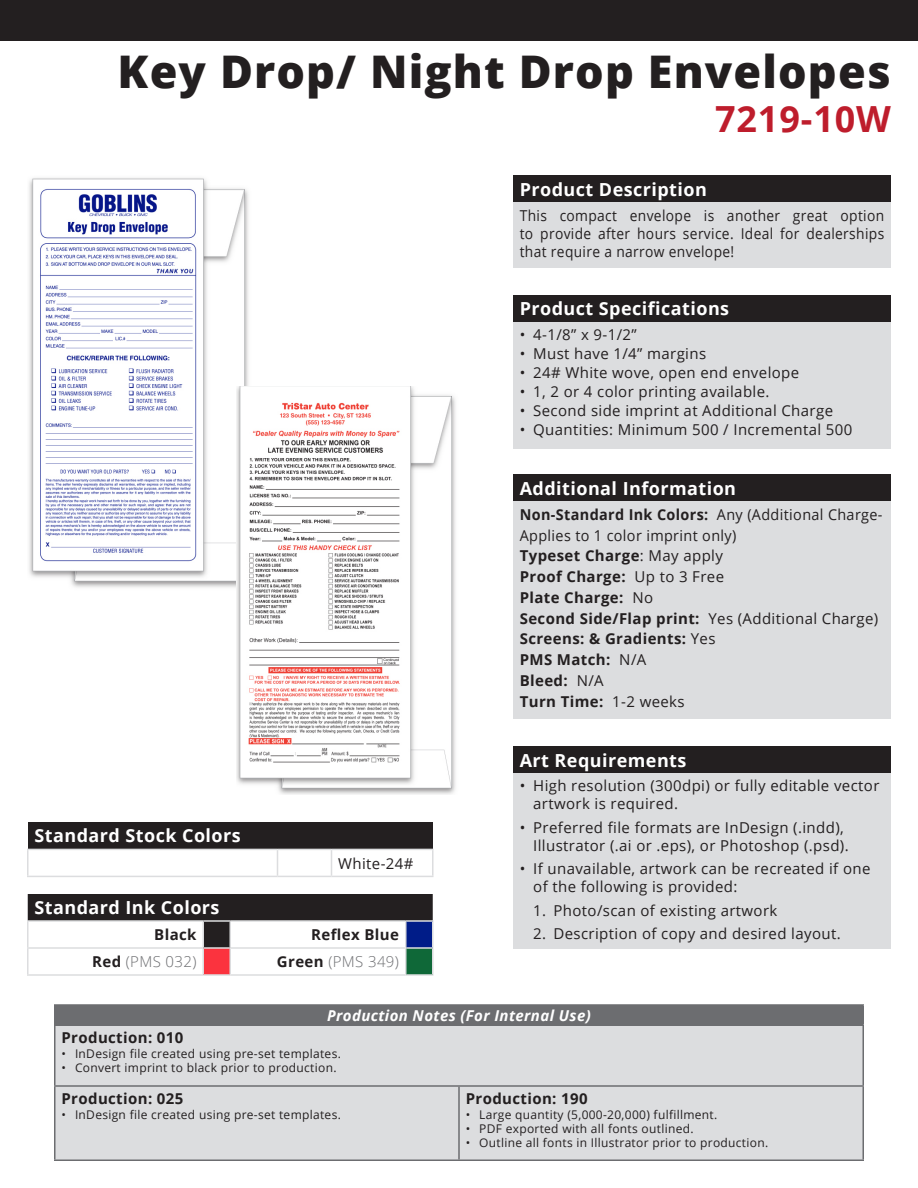
<style>
.page{position:relative;width:918px;height:1188px;background:#fff}
.page>*{position:absolute;margin:0;border:0;box-sizing:border-box;transform-origin:0 0}
.t1{font:800 45px "Open Sans";letter-spacing:.025em;color:#231f20}
.t2{font:700 36px "Open Sans";letter-spacing:.025em;color:#be1d2c}
.t3{font:700 18px "Open Sans";letter-spacing:.025em;color:#fff}
.t4{font:15px/18px "Open Sans";letter-spacing:.025em;color:#231f20}
.t5{font:700 15px "Open Sans";letter-spacing:.025em;color:#231f20}
.t6{font:15px/18px "Open Sans";letter-spacing:.025em;color:#231f20;text-align:justify;scale:.92 1}
.t7{font:700 15px "Open Sans";letter-spacing:.025em;color:#231f20;scale:.96 1}
.t8{font:italic 700 15px "Open Sans";letter-spacing:.025em;color:#fff}
.t9{font:15px "Open Sans";letter-spacing:.025em;color:#231f20;scale:.96 1}
.t10{font:300 15px "Open Sans";letter-spacing:.025em;color:#6c6d70}
.t11{font:12px "Open Sans";letter-spacing:.025em;color:#231f20}
.s1{font-weight:400}
.s2{font-weight:700;color:#231f20}
</style>
<div class="page">
<div style="left:0;top:0;width:918px;height:40px;background:#231f20"></div>
<div style="left:513px;top:176px;width:378px;height:26px;background:#231f20"></div>
<div style="left:513px;top:202px;width:378px;height:66px;background:#dcdddf"></div>
<div style="left:513px;top:295px;width:378px;height:27px;background:#231f20"></div>
<div style="left:513px;top:322px;width:378px;height:126px;background:#dcdddf"></div>
<div style="left:513px;top:474px;width:378px;height:27px;background:#231f20"></div>
<div style="left:513px;top:501px;width:378px;height:218px;background:#dcdddf"></div>
<div style="left:513px;top:746px;width:378px;height:27px;background:#231f20"></div>
<div style="left:513px;top:773px;width:378px;height:176px;background:#dcdddf"></div>
<div style="left:28px;top:822px;width:405px;height:27px;background:#231f20"></div>
<hr style="left:27px;top:849px;width:251px;height:1px;background:#dcdddf">
<svg style="left:27px;top:850px;width:1px;height:26px"></svg>
<hr style="left:278px;top:849px;width:54px;height:1px;background:#dcdddf">
<svg style="left:277px;top:850px;width:1px;height:26px"></svg>
<hr style="left:332px;top:849px;width:102px;height:1px;background:#dcdddf">
<svg style="left:331px;top:850px;width:1px;height:26px"></svg>
<hr style="left:432px;top:850px;width:2px;height:26px;background:#dcdddf">
<hr style="left:27px;top:876px;width:251px;height:1px;background:#dcdddf">
<hr style="left:278px;top:876px;width:54px;height:1px;background:#dcdddf">
<hr style="left:332px;top:876px;width:102px;height:1px;background:#dcdddf">
<hr style="left:406px;top:920px;width:28px;height:2px;background:#dcdddf">
<hr style="left:432px;top:922px;width:2px;height:25px;background:#dcdddf">
<hr style="left:406px;top:947px;width:28px;height:2px;background:#dcdddf">
<svg style="left:27px;top:894px;width:406px;height:80px"></svg>
<hr style="left:432px;top:949px;width:2px;height:25px;background:#dcdddf">
<hr style="left:27px;top:974px;width:176px;height:2px;background:#dcdddf">
<hr style="left:203px;top:974px;width:27px;height:2px;background:#dcdddf">
<hr style="left:230px;top:974px;width:176px;height:2px;background:#dcdddf">
<hr style="left:406px;top:974px;width:28px;height:2px;background:#dcdddf">
<img style="left:29px;top:178px;width:220px;height:416px">
<img style="left:237px;top:387px;width:219px;height:408px">
<div style="left:55px;top:1005px;width:808px;height:20px;background:#6c6d70"></div>
<div style="left:56px;top:1026px;width:806px;height:134px;background:#dcdddf"></div>
<hr style="left:54px;top:1004px;width:405px;height:2px;background:#6c6d70">
<svg style="left:54px;top:1006px;width:1px;height:18px"></svg>
<hr style="left:459px;top:1004px;width:405px;height:2px;background:#6c6d70">
<svg style="left:863px;top:1006px;width:1px;height:18px"></svg>
<hr style="left:54px;top:1024px;width:405px;height:2px;background:#6c6d70">
<hr style="left:54px;top:1026px;width:2px;height:59px;background:#6c6d70">
<hr style="left:459px;top:1024px;width:405px;height:2px;background:#6c6d70">
<hr style="left:862px;top:1026px;width:2px;height:59px;background:#6c6d70">
<hr style="left:54px;top:1085px;width:405px;height:2px;background:#6c6d70">
<hr style="left:54px;top:1087px;width:2px;height:73px;background:#6c6d70">
<hr style="left:459px;top:1085px;width:405px;height:2px;background:#6c6d70">
<hr style="left:458px;top:1087px;width:2px;height:73px;background:#6c6d70">
<hr style="left:862px;top:1087px;width:2px;height:73px;background:#6c6d70">
<hr style="left:54px;top:1160px;width:405px;height:1px;background:#6c6d70">
<hr style="left:459px;top:1160px;width:405px;height:1px;background:#6c6d70">
<p class="t1" style="left:118px;top:38px;width:775px">Key Drop/ Night Drop Envelopes</p>
<p class="t2" style="left:715px;top:93px;width:178px">7219-10W</p>
<p class="t3" style="left:520px;top:177px;width:189px">Product Description</p>
<p class="t6" style="left:520px;top:206px;width:398px">This compact envelope is another great option to provide after hours service. Ideal for dealerships that require a narrow envelope!</p>
<p class="t3" style="left:520px;top:296px;width:211px">Product Specifications</p>
<p class="t4" style="left:520px;top:325px;width:119px">• 4-1/8” x 9-1/2”</p>
<p class="t4" style="left:520px;top:344px;width:188px">• Must have 1/4” margins</p>
<p class="t4" style="left:520px;top:363px;width:281px">• 24# White wove, open end envelope</p>
<p class="t4" style="left:520px;top:382px;width:251px">• 1, 2 or 4 color printing available.</p>
<p class="t4" style="left:520px;top:401px;width:315px">• Second side imprint at Additional Charge</p>
<p class="t4" style="left:520px;top:420px;width:334px">• Quantities: Minimum 500 / Incremental 500</p>
<p class="t3" style="left:520px;top:476px;width:218px">Additional Information</p>
<p class="t7" style="left:520px;top:504px;width:379px">Non-Standard Ink Colors: <span class="s1">Any (Additional Charge-</span></p>
<p class="t9" style="left:520px;top:525px;width:227px">Applies to 1 color imprint only)</p>
<p class="t5" style="left:520px;top:545px;width:205px">Typeset Charge<span class="s1">: May apply</span></p>
<p class="t5" style="left:520px;top:566px;width:206px">Proof Charge: <span class="s1">Up to 3 Free</span></p>
<p class="t5" style="left:520px;top:587px;width:135px">Plate Charge: <span class="s1">No</span></p>
<p class="t5" style="left:520px;top:608px;width:360px">Second Side/Flap print: <span class="s1">Yes (Additional Charge)</span></p>
<p class="t5" style="left:520px;top:628px;width:197px">Screens: &amp; Gradients: <span class="s1">Yes</span></p>
<p class="t5" style="left:520px;top:649px;width:128px">PMS Match: <span class="s1">N/A</span></p>
<p class="t5" style="left:520px;top:670px;width:86px">Bleed: <span class="s1">N/A</span></p>
<p class="t5" style="left:520px;top:691px;width:166px">Turn Time: <span class="s1">1-2 weeks</span></p>
<p class="t3" style="left:520px;top:747px;width:168px">Art Requirements</p>
<p class="t4" style="left:533px;top:777px;width:348px;text-indent:-14px">• High resolution (300dpi) or fully editable vector artwork is required.</p>
<p class="t4" style="left:533px;top:818px;width:317px;text-indent:-14px">• Preferred file formats are InDesign (.indd),<br>Illustrator (.ai or .eps), or Photoshop (.psd).</p>
<p class="t4" style="left:533px;top:859px;width:339px;text-indent:-14px">• If unavailable, artwork can be recreated if one of the following is provided:</p>
<p class="t4" style="left:533px;top:901px;width:246px">1. Photo/scan of existing artwork</p>
<p class="t4" style="left:533px;top:924px;width:309px">2. Description of copy and desired layout.</p>
<p class="t3" style="left:34px;top:823px;width:208px">Standard Stock Colors</p>
<p class="t4" style="left:338px;top:854px;width:77px">White-24#</p>
<p class="t3" style="left:34px;top:895px;width:187px">Standard Ink Colors</p>
<p class="t5" style="left:154px;top:924px;width:44px">Black</p>
<p class="t5" style="left:311px;top:924px;width:89px">Reflex Blue</p>
<p class="t10" style="left:92px;top:952px;width:106px"><span class="s2">Red</span> (PMS 032)</p>
<p class="t10" style="left:277px;top:952px;width:124px"><span class="s2">Green</span> (PMS 349)</p>
<p class="t8" style="left:327px;top:1005px;width:265px">Production Notes (For Internal Use)</p>
<p class="t5" style="left:62px;top:1027px;width:123px">Production: 010</p>
<p class="t11" style="left:62px;top:1045px;width:281px">• InDesign file created using pre-set templates.</p>
<p class="t11" style="left:62px;top:1060px;width:277px">• Convert imprint to black prior to production.</p>
<p class="t5" style="left:62px;top:1088px;width:123px">Production: 025</p>
<p class="t11" style="left:62px;top:1106px;width:281px">• InDesign file created using pre-set templates.</p>
<p class="t5" style="left:466px;top:1088px;width:123px">Production: 190</p>
<p class="t11" style="left:466px;top:1106px;width:253px">• Large quantity (5,000-20,000) fulfillment.</p>
<p class="t11" style="left:466px;top:1120px;width:229px">• PDF exported with all fonts outlined.</p>
<p class="t11" style="left:466px;top:1135px;width:304px">• Outline all fonts in Illustrator prior to production.</p>
</div>
